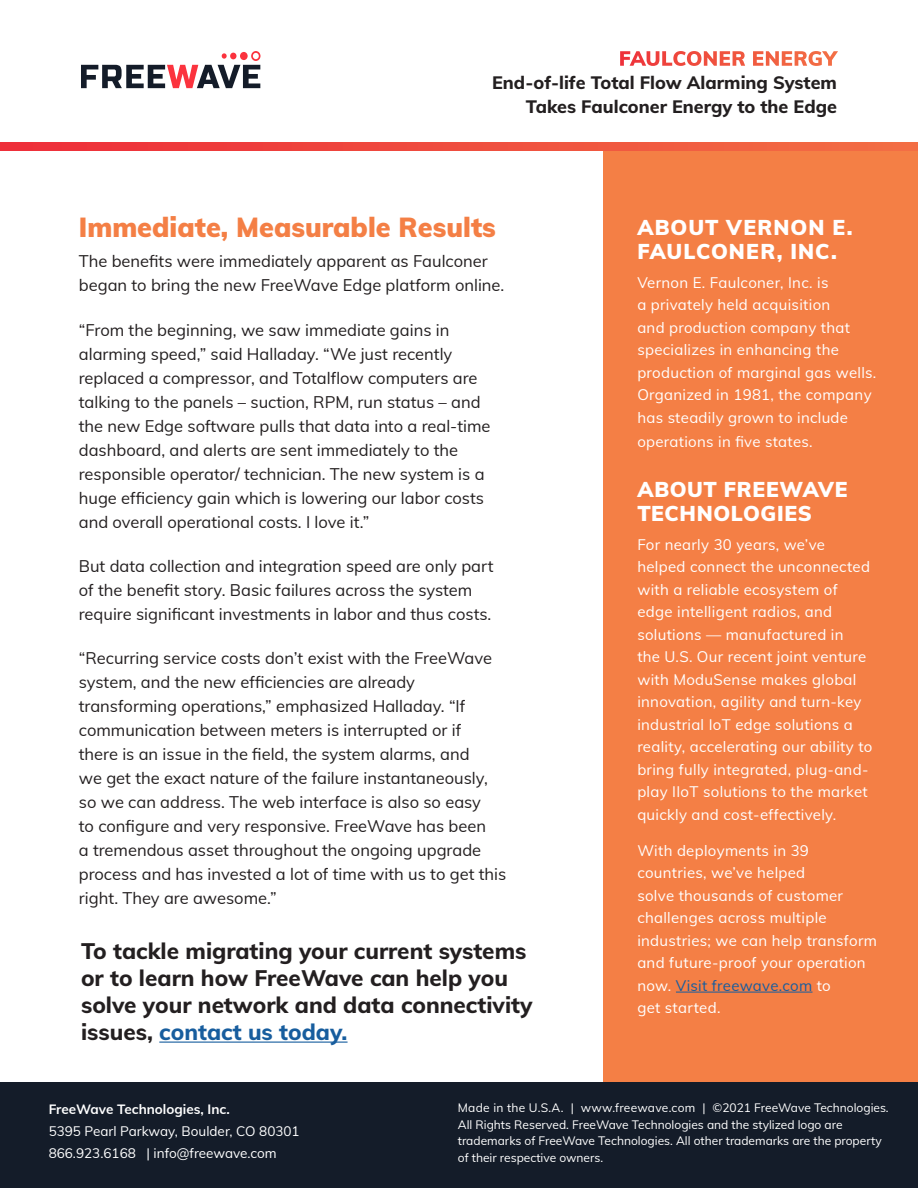
<style>
.page{position:relative;width:918px;height:1188px;background:#fff}
.page>*{position:absolute;margin:0;border:0;box-sizing:border-box;transform-origin:0 0}
.h1_Span{font:900 27px "Muli";color:#f47f45}
.Body{font:800 22.5px/27px "Muli";color:#231f20}
.t1{font:900 21px/24.2px "Muli";letter-spacing:.035em;color:#fff}
.Body-2{font:800 18px/24px "Muli";color:#231f20;text-align:right}
.Body_large{font:16.5px/24px "Muli";color:#231f20}
.Body-3{font:15px/22.5px "Muli";letter-spacing:.02em;color:#fff}
.Body-4{font:13.5px "Muli";color:#fff}
.Body-5{font:700 13.5px "Muli";color:#fff}
.Body-6{font:12px/16.5px "Muli";color:#fff}
.s1{color:#175d9e}
</style>
<div class="page">
<div style="left:604px;top:147px;width:314px;height:989px;background:#f47f45"></div>
<hr style="left:676px;top:992px;width:137px;height:1px;background:#175d9e">
<div style="left:0;top:1082px;width:918px;height:106px;background:#141c29"></div>
<svg style="left:81px;top:51px;width:180px;height:37px"></svg>
<hr style="left:159px;top:1042px;width:189px;height:1px;background:#175d9e">
<svg style="left:673px;top:51px;width:165px;height:15px"></svg>
<svg style="left:0;top:143px;width:918px;height:7px;background:#ef4d3e"></svg>
<p class="Body-2" style="left:492px;top:70px;width:346px">End-of-life Total Flow Alarming System<br>Takes Faulconer Energy to the Edge</p>
<p class="h1_Span" style="left:79px;top:207px;width:419px">Immediate, Measurable Results</p>
<p class="Body_large" style="left:79px;top:249px;width:427px">The benefits were immediately apparent as Faulconer began to bring the new FreeWave Edge platform online.</p>
<p class="Body_large" style="left:79px;top:317px;width:413px">“From the beginning, we saw immediate gains in alarming speed,” said Halladay. “We just recently replaced a compressor, and Totalflow computers are talking to the panels – suction, RPM, run status – and the new Edge software pulls that data into a real-time dashboard, and alerts are sent immediately to the responsible operator/ technician. The new system is a huge efficiency gain which is lowering our labor costs and overall operational costs. I love it.”</p>
<p class="Body_large" style="left:79px;top:553px;width:416px">But data collection and integration speed are only part of the benefit story. Basic failures across the system require significant investments in labor and thus costs.</p>
<p class="Body_large" style="left:79px;top:645px;width:429px">“Recurring service costs don’t exist with the FreeWave system, and the new efficiencies are already transforming operations,” emphasized Halladay. “If communication between meters is interrupted or if<br>there is an issue in the field, the system alarms, and<br>we get the exact nature of the failure instantaneously, so we can address. The web interface is also so easy<br>to configure and very responsive. FreeWave has been<br>a tremendous asset throughout the ongoing upgrade process and has invested a lot of time with us to get this right. They are awesome.”</p>
<p class="Body" style="left:81px;top:936px;width:453px">To tackle migrating your current systems or to learn how FreeWave can help you solve your network and data connectivity issues, <span class="s1">contact us today.</span></p>
<p class="t1" style="left:637px;top:214px;width:217px">ABOUT VERNON E.<br>FAULCONER, INC.</p>
<p class="Body-3" style="left:637px;top:270px;width:241px">Vernon E. Faulconer, Inc. is<br>a privately held acquisition<br>and production company that specializes in enhancing the production of marginal gas wells.<br>Organized in 1981, the company has steadily grown to include</p>
<p class="Body-3" style="left:637px;top:429px;width:177px">operations in five states.</p>
<p class="t1" style="left:637px;top:476px;width:212px">ABOUT FREEWAVE<br>TECHNOLOGIES</p>
<p class="Body-3" style="left:637px;top:532px;width:237px">For nearly 30 years, we’ve helped connect the unconnected with a reliable ecosystem of edge intelligent radios, and solutions — manufactured in<br>the U.S. Our recent joint venture with ModuSense makes global innovation, agility and turn-key industrial IoT edge solutions a reality, accelerating our ability to bring fully integrated, plug-and&shy;play IIoT solutions to the market quickly and cost-effectively.</p>
<p class="Body-3" style="left:637px;top:838px;width:241px">With deployments in 39 countries, we’ve helped<br>solve thousands of customer challenges across multiple industries; we can help transform and future-proof your operation now. <span class="s1">Visit freewave.com</span> to<br>get started.</p>
<p class="Body-5" style="left:49px;top:1099px;width:183px">FreeWave Technologies, Inc.</p>
<p class="Body-4" style="left:49px;top:1121px;width:253px">5395 Pearl Parkway, Boulder, CO 80301</p>
<p class="Body-4" style="left:49px;top:1143px;width:230px">866.923.6168 | info@freewave.com</p>
<p class="Body-6" style="left:458px;top:1099px;width:432px">Made in the U.S.A. | www.freewave.com | ©2021 FreeWave Technologies.<br>All Rights Reserved. FreeWave Technologies and the stylized logo are trademarks of FreeWave Technologies. All other trademarks are the property of their respective owners.</p>
</div>
